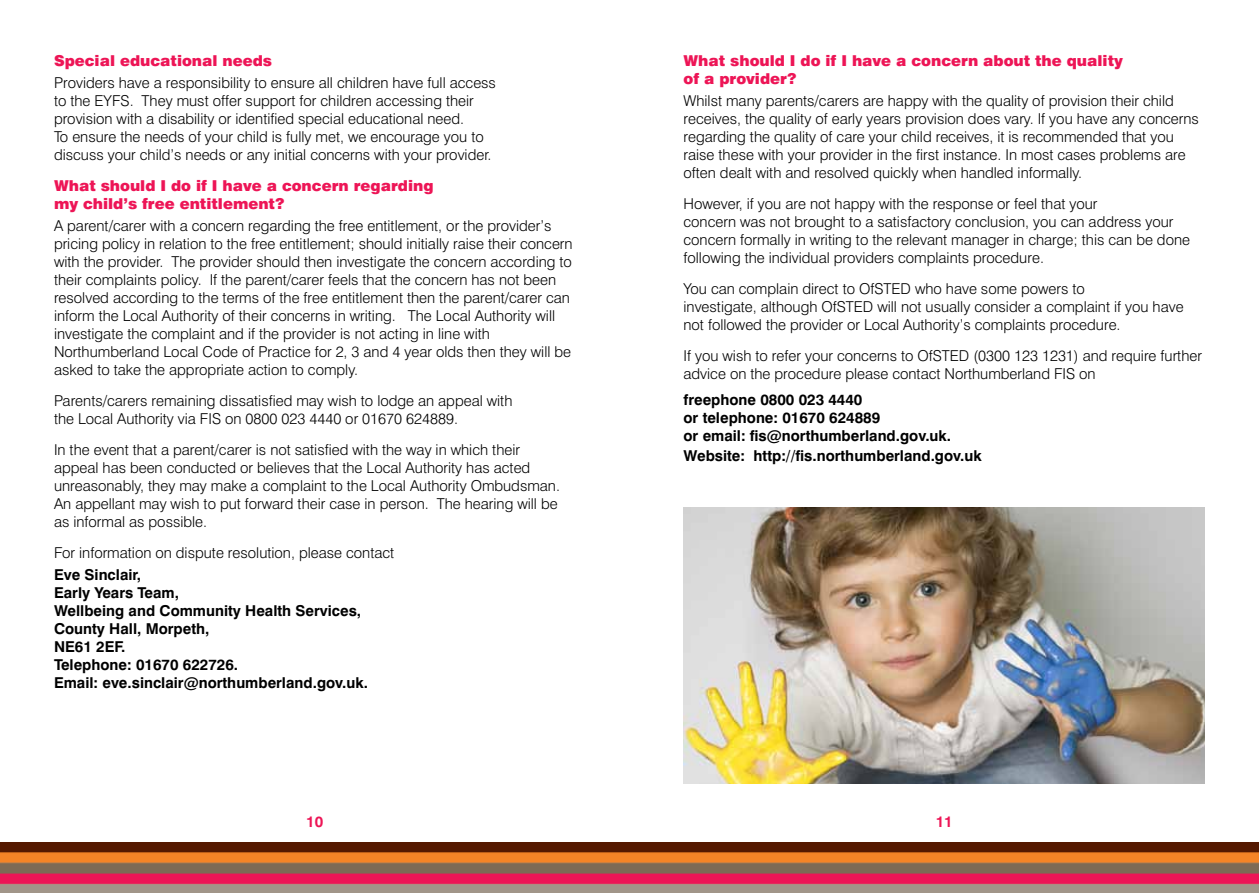
<style>
.page{position:relative;width:1259px;height:893px;background:#fff}
.page>*{position:absolute;margin:0;border:0;box-sizing:border-box;transform-origin:0 0}
.t1{font:300 15px/18px "Swiss 721 BT";color:#000}
.t2{font:700 15px/18px "Swiss 721 BT";color:#000}
.t3{font:900 15px/18px "Swiss 721 BT";color:#ed1556}
.t4{font:700 15px "Swiss 721 BT";color:#ed1556}
</style>
<div class="page">
<img style="left:0;top:843px;width:615px;height:50px">
<img style="left:615px;top:843px;width:644px;height:50px">
<img style="left:683px;top:507px;width:522px;height:277px">
<p class="t3" style="left:54px;top:52px;width:220px">Special educational needs</p>
<p class="t1" style="left:54px;top:74px;width:443px">Providers have a responsibility to ensure all children have full access to the EYFS. They must offer support for children accessing their provision with a disability or identified special educational need.<br>To ensure the needs of your child is fully met, we encourage you to discuss your child’s needs or any initial concerns with your provider.</p>
<p class="t3" style="left:54px;top:177px;width:381px">What should I do if I have a concern regarding my child’s free entitlement?</p>
<p class="t1" style="left:54px;top:217px;width:520px">A parent/carer with a concern regarding the free entitlement, or the provider’s pricing policy in relation to the free entitlement; should initially raise their concern with the provider. The provider should then investigate the concern according to their complaints policy. If the parent/carer feels that the concern has not been resolved according to the terms of the free entitlement then the parent/carer can inform the Local Authority of their concerns in writing. The Local Authority will investigate the complaint and if the provider is not acting in line with Northumberland Local Code of Practice for 2, 3 and 4 year olds then they will be asked to take the appropriate action to comply.</p>
<p class="t1" style="left:54px;top:392px;width:460px">Parents/carers remaining dissatisfied may wish to lodge an appeal with the Local Authority via FIS on 0800 023 4440 or 01670 624889.</p>
<p class="t1" style="left:54px;top:440px;width:507px">In the event that a parent/carer is not satisfied with the way in which their appeal has been conducted or believes that the Local Authority has acted unreasonably, they may make a complaint to the Local Authority Ombudsman.<br>An appellant may wish to put forward their case in person. The hearing will be as informal as possible.</p>
<p class="t1" style="left:54px;top:543px;width:342px">For information on dispute resolution, please contact</p>
<p class="t2" style="left:54px;top:565px;width:315px">Eve Sinclair,<br>Early Years Team,<br>Wellbeing and Community Health Services,<br>County Hall, Morpeth,<br>NE61 2EF.<br>Telephone: 01670 622726.<br>Email: eve.sinclair@northumberland.gov.uk.</p>
<p class="t3" style="left:683px;top:52px;width:441px">What should I do if I have a concern about the quality of a provider?</p>
<p class="t1" style="left:683px;top:92px;width:517px">Whilst many parents/carers are happy with the quality of provision their child receives, the quality of early years provision does vary. If you have any concerns regarding the quality of care your child receives, it is recommended that you raise these with your provider in the first instance. In most cases problems are often dealt with and resolved quickly when handled informally.</p>
<p class="t1" style="left:683px;top:195px;width:508px">However, if you are not happy with the response or feel that your<br>concern was not brought to a satisfactory conclusion, you can address your concern formally in writing to the relevant manager in charge; this can be done following the individual providers complaints procedure.</p>
<p class="t1" style="left:683px;top:279px;width:501px">You can complain direct to OfSTED who have some powers to<br>investigate, although OfSTED will not usually consider a complaint if you have not followed the provider or Local Authority’s complaints procedure.</p>
<p class="t1" style="left:683px;top:346px;width:520px">If you wish to refer your concerns to OfSTED (0300 123 1231) and require further advice on the procedure please contact Northumberland FIS on</p>
<p class="t2" style="left:683px;top:391px;width:269px">freephone 0800 023 4440<br>or telephone: 01670 624889<br>or email: fis@northumberland.gov.uk.</p>
<p class="t2" style="left:683px;top:446px;width:300px">Website: http://fis.northumberland.gov.uk</p>
<p class="t4" style="left:306px;top:813px;width:19px">10</p>
<p class="t4" style="left:935px;top:813px;width:19px">11</p>
</div>
